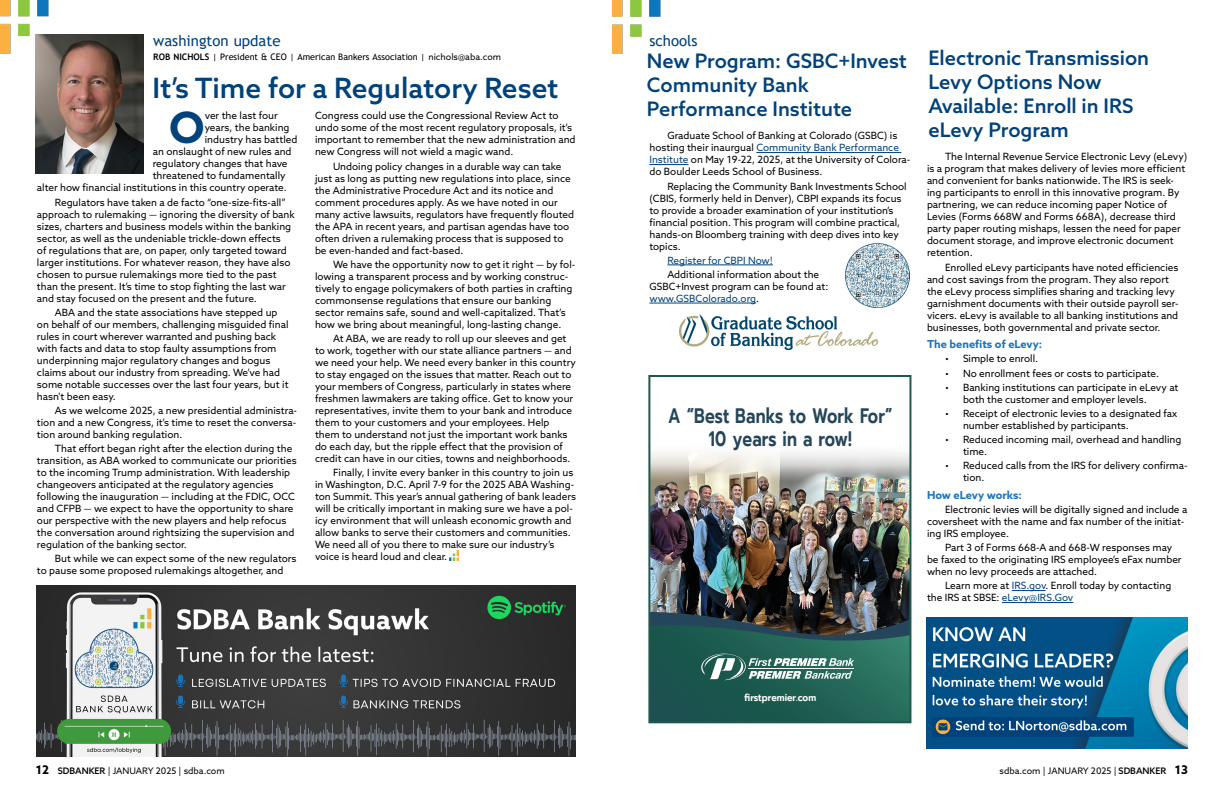
<style>
.page{position:relative;width:1224px;height:792px;background:#fff}
.page>*{position:absolute;margin:0;border:0;box-sizing:border-box;transform-origin:0 0}
.t1{font:700 43.1px "Azo Sans";color:#00427a}
.t2{font:500 28px "Azo Sans";color:#00427a}
.t3{font:600 20.9px/23px "Prompt";letter-spacing:.01em;color:#25465a;text-align:center;scale:.77 1}
.t4{font:500 20px/24px "Azo Sans";color:#00427a}
.t5{font:15px "Trebuchet MS";color:#00427a}
.t6{font:700 11px "Azo Sans";color:#1c75bc}
.t7{font:10px/12px "Azo Sans";color:#000}
.t8{font:10px "Azo Sans";color:#00427a}
.t9{font:600 10px "Prompt";color:#fff;scale:.9 1}
.t10{font:9px "Trebuchet MS";color:#000}
.t11{font:9px "Azo Sans";color:#000}
.s1{font-weight:700}
.s2{font-family:"Azo Sans"}
.s3{color:#00427a}
.s4{font-weight:700;font-size:12px}
.s5{font-weight:500}
</style>
<div class="page">
<img style="left:0;top:0;width:49px;height:54px">
<img style="left:612px;top:0;width:49px;height:54px">
<img style="left:679px;top:314px;width:199px;height:36px">
<img style="left:36px;top:35px;width:107px;height:138px">
<svg style="left:450px;top:551px;width:8px;height:9px"></svg>
<img style="left:651px;top:452px;width:257px;height:157px">
<svg style="left:649px;top:609px;width:263px;height:115px;background:#306159"></svg>
<div style="left:648px;top:375px;width:263px;height:348px;border:2px solid #21584d"></div>
<hr style="left:756px;top:152px;width:145px;height:1px;background:#00427a">
<hr style="left:649px;top:164px;width:39px;height:1px;background:#00427a">
<hr style="left:667px;top:265px;width:106px;height:1px;background:#00427a">
<hr style="left:649px;top:303px;width:107px;height:1px;background:#00427a">
<hr style="left:1012px;top:590px;width:34px;height:1px;background:#00427a">
<hr style="left:1002px;top:602px;width:71px;height:1px;background:#00427a">
<img style="left:36px;top:585px;width:540px;height:171px">
<img style="left:927px;top:617px;width:261px;height:131px">
<img style="left:846px;top:243px;width:64px;height:64px">
<h3 class="t5" style="left:153px;top:31px;width:129px">washington update</h3>
<p class="t10" style="left:153px;top:51px;width:350px"><span class="s1">ROB NICHOLS</span> | President &amp; CEO | American Bankers Association | <span class="s2">nichols@aba.com</span></p>
<h2 class="t2" style="left:153px;top:70px;width:407px">It’s Time for a Regulatory Reset</h2>
<p class="t7" style="left:315px;top:110px;width:262px">Congress could use the Congressional Review Act to undo some of the most recent regulatory proposals, it’s important to remember that the new administration and new Congress will not wield a magic wand.</p>
<p class="t7" style="left:315px;top:160px;width:261px;text-indent:18px">Undoing policy changes in a durable way can take just as long as putting new regulations into place, since the Administrative Procedure Act and its notice and comment procedures apply. As we have noted in our many active lawsuits, regulators have frequently flouted the APA in recent years, and partisan agendas have too often driven a rulemaking process that is supposed to be even-handed and fact-based.</p>
<p class="t7" style="left:315px;top:258px;width:262px;text-indent:18px">We have the opportunity now to get it right — by fol&shy;lowing a transparent process and by working construc&shy;tively to engage policymakers of both parties in crafting commonsense regulations that ensure our banking sector remains safe, sound and well-capitalized. That’s how we bring about meaningful, long-lasting change.</p>
<p class="t7" style="left:315px;top:332px;width:262px;text-indent:18px">At ABA, we are ready to roll up our sleeves and get to work, together with our state alliance partners — and we need your help. We need every banker in this country to stay engaged on the issues that matter. Reach out to your members of Congress, particularly in states where freshmen lawmakers are taking office. Get to know your representatives, invite them to your bank and introduce them to your customers and your employees. Help them to understand not just the important work banks do each day, but the ripple effect that the provision of credit can have in our cities, towns and neighborhoods.</p>
<p class="t7" style="left:315px;top:466px;width:263px;text-indent:18px">Finally, I invite every banker in this country to join us in Washington, D.C. April 7-9 for the 2025 ABA Washing&shy;ton Summit. This year’s annual gathering of bank leaders will be critically important in making sure we have a pol&shy;icy environment that will unleash economic growth and allow banks to serve their customers and communities.<br>We need all of you there to make sure our industry’s voice is heard loud and clear.</p>
<h1 class="t1" style="left:169px;top:99px;width:37px">O</h1>
<p class="t7" style="left:205px;top:110px;width:74px">ver the last four</p>
<p class="t7" style="left:205px;top:122px;width:86px">years, the banking</p>
<p class="t7" style="left:205px;top:134px;width:94px">industry has battled</p>
<p class="t7" style="left:153px;top:146px;width:140px">an onslaught of new rules and</p>
<p class="t7" style="left:153px;top:158px;width:136px">regulatory changes that have</p>
<p class="t7" style="left:153px;top:170px;width:134px">threatened to fundamentally</p>
<p class="t7" style="left:37px;top:182px;width:251px">alter how financial institutions in this country operate.</p>
<p class="t7" style="left:37px;top:196px;width:259px;text-indent:18px">Regulators have taken a de facto “one-size-fits-all” approach to rulemaking — ignoring the diversity of bank sizes, charters and business models within the banking sector, as well as the undeniable trickle-down effects<br>of regulations that are, on paper, only targeted toward larger institutions. For whatever reason, they have also chosen to pursue rulemakings more tied to the past than the present. It’s time to stop fighting the last war and stay focused on the present and the future.</p>
<p class="t7" style="left:37px;top:306px;width:253px;text-indent:18px">ABA and the state associations have stepped up on behalf of our members, challenging misguided final rules in court wherever warranted and pushing back with facts and data to stop faulty assumptions from underpinning major regulatory changes and bogus claims about our industry from spreading. We’ve had some notable successes over the last four years, but it hasn't been easy.</p>
<p class="t7" style="left:37px;top:404px;width:262px;text-align:justify;text-indent:18px">As we welcome 2025, a new presidential administra&shy;tion and a new Congress, it’s time to reset the conversa&shy;tion around banking regulation.</p>
<p class="t7" style="left:37px;top:442px;width:261px;text-indent:18px">That effort began right after the election during the transition, as ABA worked to communicate our priorities to the incoming Trump administration. With leadership changeovers anticipated at the regulatory agencies following the inauguration — including at the FDIC, OCC and CFPB — we expect to have the opportunity to share our perspective with the new players and help refocus the conversation around rightsizing the supervision and regulation of the banking sector.</p>
<p class="t7" style="left:37px;top:553px;width:261px;text-indent:18px">But while we can expect some of the new regulators to pause some proposed rulemakings altogether, and</p>
<h3 class="t5" style="left:649px;top:31px;width:50px">schools</h3>
<h3 class="t4" style="left:647px;top:48px;width:262px">New Program: GSBC+Invest<br>Community Bank<br>Performance Institute</h3>
<h3 class="t4" style="left:928px;top:46px;width:222px">Electronic Transmission<br>Levy Options Now<br>Available: Enroll in IRS eLevy Program</h3>
<p class="t7" style="left:649px;top:130px;width:262px;text-indent:18px">Graduate School of Banking at Colorado (GSBC) is hosting their inaurgual <span class="s3">Community Bank Performance Institute</span> on May 19-22, 2025, at the University of Colora&shy;do Boulder Leeds School of Business.</p>
<p class="t7" style="left:649px;top:180px;width:259px;text-indent:18px">Replacing the Community Bank Investments School (CBIS, formerly held in Denver), CBPI expands its focus to provide a broader examination of your institution’s financial position. This program will combine practical, hands-on Bloomberg training with deep dives into key topics.</p>
<p class="t8" style="left:667px;top:254px;width:107px">Register for CBPI Now!</p>
<p class="t7" style="left:649px;top:268px;width:180px;text-indent:18px">Additional information about the<br>GSBC+Invest program can be found at: <span class="s3">www.GSBColorado.org</span>.</p>
<p class="t7" style="left:927px;top:151px;width:262px;text-indent:18px">The Internal Revenue Service Electronic Levy (eLevy) is a program that makes delivery of levies more efficient and convenient for banks nationwide. The IRS is seek&shy;ing participants to enroll in this innovative program. By partnering, we can reduce incoming paper Notice of Levies (Forms 668W and Forms 668A), decrease third party paper routing mishaps, lessen the need for paper document storage, and improve electronic document retention.</p>
<p class="t7" style="left:927px;top:261px;width:253px;text-indent:18px">Enrolled eLevy participants have noted efficiencies and cost savings from the program. They also report the eLevy process simplifies sharing and tracking levy garnishment documents with their outside payroll ser&shy;vicers. eLevy is available to all banking institutions and businesses, both governmental and private sector.</p>
<p class="t6" style="left:927px;top:337px;width:117px">The benefits of eLevy:</p>
<p class="t7" style="left:945px;top:353px;width:95px">• Simple to enroll.</p>
<p class="t7" style="left:945px;top:367px;width:216px">• No enrollment fees or costs to participate.</p>
<p class="t7" style="left:963px;top:381px;width:217px;text-indent:-18px">• Banking institutions can participate in eLevy at both the customer and employer levels.</p>
<p class="t7" style="left:963px;top:407px;width:216px;text-indent:-18px">• Receipt of electronic levies to a designated fax number established by participants.</p>
<p class="t7" style="left:963px;top:433px;width:220px;text-indent:-18px">• Reduced incoming mail, overhead and handling time.</p>
<p class="t7" style="left:963px;top:459px;width:226px;text-indent:-18px">• Reduced calls from the IRS for delivery confirma&shy;tion.</p>
<p class="t6" style="left:927px;top:488px;width:96px">How eLevy works:</p>
<p class="t7" style="left:927px;top:503px;width:262px;text-indent:18px">Electronic levies will be digitally signed and include a coversheet with the name and fax number of the initiat&shy;ing IRS employee.</p>
<p class="t7" style="left:927px;top:541px;width:256px;text-indent:18px">Part 3 of Forms 668-A and 668-W responses may be faxed to the originating IRS employee’s eFax number when no levy proceeds are attached.</p>
<p class="t7" style="left:927px;top:580px;width:246px;text-indent:18px">Learn more at <span class="s3">IRS.gov</span>. Enroll today by contacting the IRS at SBSE: <span class="s3">eLevy@IRS.Gov</span></p>
<h3 class="t3" style="left:668px;top:404px;width:293px">A “Best Banks to Work For”<br>10 years in a row!</h3>
<p class="t9" style="left:745px;top:690px;width:81px">firstpremier.com</p>
<p class="t11" style="left:36px;top:765px;width:190px"><span class="s4">12</span> <span class="s5">SDBANKER</span> | JANUARY 2025 | sdba.com</p>
<p class="t11" style="left:1000px;top:765px;width:190px">sdba.com | JANUARY 2025 | <span class="s5">SDBANKER</span> <span class="s4">13</span></p>
</div>
